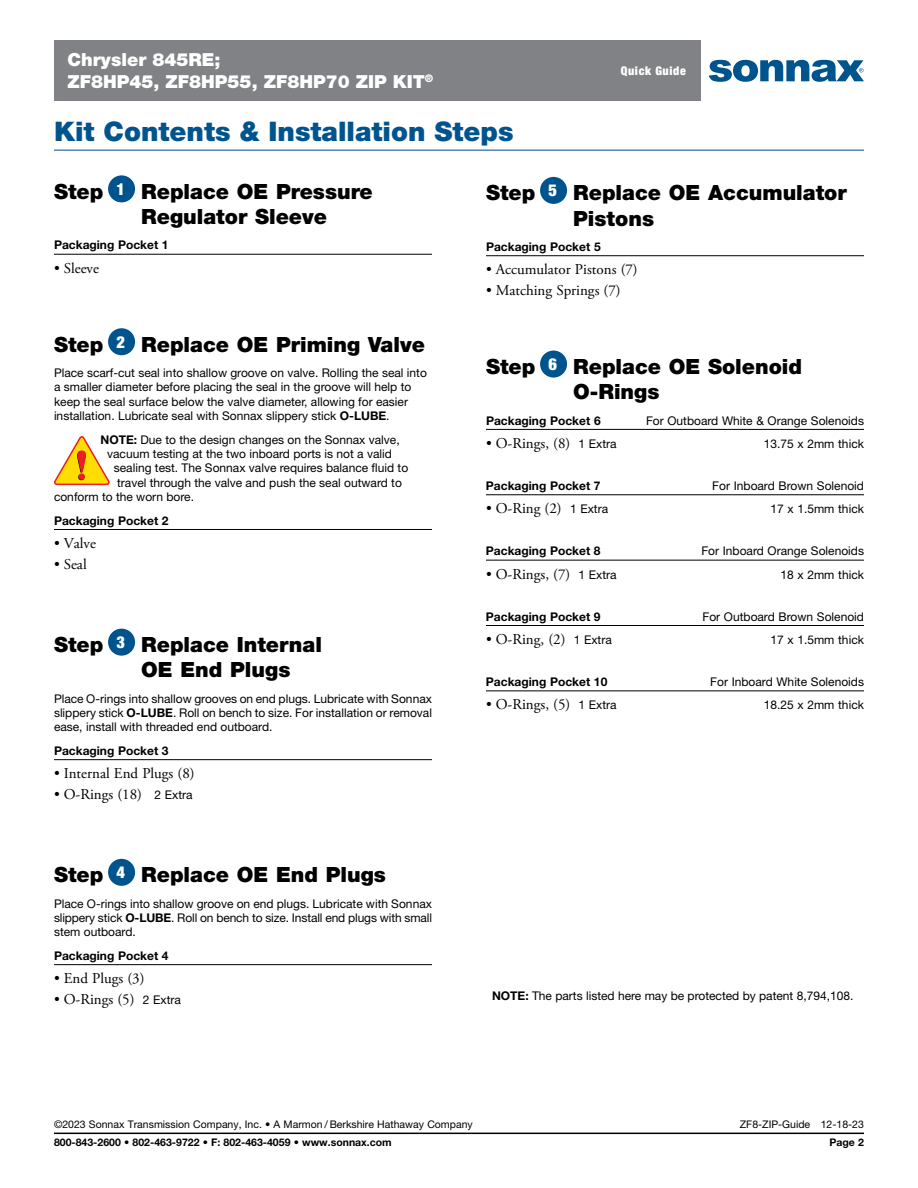
<style>
.page{position:relative;width:918px;height:1188px;background:#fff}
.page>*{position:absolute;margin:0;border:0;box-sizing:border-box;transform-origin:0 0}
.t1{font:900 27px "Helvetica Neue LT Std";color:#00548e}
.t2{font:900 21px/25.2px "Helvetica Neue LT Std";color:#000}
.t3{font:900 18px/21.6px "Helvetica Neue LT Std";color:#fff}
.t4{font:900 condensed 16.5px "Helvetica Neue LT Std";color:#fff}
.t5{font:15px "Adobe Garamond Pro";color:#000}
.t6{font:12px/14.4px "Helvetica Neue LT Std";color:#000;text-align:justify}
.t7{font:700 12px "Helvetica Neue LT Std";color:#000}
.t8{font:900 condensed 12px "Helvetica Neue LT Std";letter-spacing:.05em;color:#fff}
.t9{font:10.5px "Helvetica Neue LT Std";color:#000}
.t10{font:700 10.5px "Helvetica Neue LT Std";color:#000}
.s1{font-weight:700}
.s2{font-family:"Helvetica Neue LT Std";font-size:12px}
</style>
<div class="page">
<hr style="left:54px;top:254px;width:378px;height:1px;background:#000">
<hr style="left:54px;top:529px;width:378px;height:1px;background:#000">
<hr style="left:54px;top:759px;width:378px;height:1px;background:#000">
<hr style="left:54px;top:964px;width:378px;height:1px;background:#000">
<div style="left:108px;top:175px;width:27px;height:27px;background:#00548e;border-radius:50%"></div>
<div style="left:108px;top:328px;width:27px;height:27px;background:#00548e;border-radius:50%"></div>
<svg style="left:54px;top:436px;width:56px;height:49px"></svg>
<div style="left:108px;top:629px;width:27px;height:27px;background:#00548e;border-radius:50%"></div>
<div style="left:108px;top:859px;width:27px;height:27px;background:#00548e;border-radius:50%"></div>
<hr style="left:486px;top:255px;width:378px;height:1px;background:#000">
<hr style="left:486px;top:429px;width:378px;height:1px;background:#000">
<hr style="left:486px;top:494px;width:378px;height:1px;background:#000">
<hr style="left:486px;top:560px;width:378px;height:1px;background:#000">
<hr style="left:486px;top:625px;width:378px;height:1px;background:#000">
<hr style="left:486px;top:691px;width:378px;height:1px;background:#000">
<div style="left:540px;top:177px;width:27px;height:27px;background:#00548e;border-radius:50%"></div>
<div style="left:540px;top:351px;width:27px;height:27px;background:#00548e;border-radius:50%"></div>
<hr style="left:54px;top:1133px;width:810px;height:1px;background:#000">
<hr style="left:54px;top:149px;width:810px;height:2px;background:#5783b3">
<div style="left:54px;top:40px;width:647px;height:61px;background:#808285"></div>
<svg style="left:709px;top:60px;width:155px;height:22px"></svg>
<h3 class="t3" style="left:68px;top:49px;width:367px">Chrysler 845RE;<br>ZF8HP45, ZF8HP55, ZF8HP70 ZIP KIT<sup>®</sup></h3>
<h1 class="t1" style="left:54px;top:115px;width:461px">Kit Contents &amp; Installation Steps</h1>
<p class="t8" style="left:621px;top:63px;width:66px">Quick Guide</p>
<h3 class="t4" style="left:117px;top:179px;width:10px">1</h3>
<h2 class="t2" style="left:54px;top:179px;width:51px">Step</h2>
<h2 class="t2" style="left:141px;top:179px;width:233px">Replace OE Pressure<br>Regulator Sleeve</h2>
<p class="t7" style="left:54px;top:238px;width:116px">Packaging Pocket 1</p>
<p class="t5" style="left:54px;top:259px;width:47px">• Sleeve</p>
<h3 class="t4" style="left:117px;top:332px;width:10px">2</h3>
<h2 class="t2" style="left:54px;top:332px;width:51px">Step</h2>
<h2 class="t2" style="left:141px;top:332px;width:285px">Replace OE Priming Valve</h2>
<p class="t6" style="left:54px;top:365px;width:374px;text-align:left">Place scarf-cut seal into shallow groove on valve. Rolling the seal into a smaller diameter before placing the seal in the groove will help to keep the seal surface below the valve diameter, allowing for easier installation. Lubricate seal with Sonnax slippery stick <span class="s1">O-LUBE</span>.</p>
<p class="t6" style="left:100px;top:432px;width:301px"><span class="s1">NOTE:</span> Due to the design changes on the Sonnax valve,</p>
<p class="t6" style="left:107px;top:446px;width:286px">vacuum testing at the two inboard ports is not a valid</p>
<p class="t6" style="left:114px;top:461px;width:296px">sealing test. The Sonnax valve requires balance fluid to</p>
<p class="t6" style="left:117px;top:475px;width:286px">travel through the valve and push the seal outward to</p>
<p class="t6" style="left:54px;top:490px;width:142px">conform to the worn bore.</p>
<p class="t7" style="left:54px;top:513px;width:116px">Packaging Pocket 2</p>
<p class="t5" style="left:54px;top:534px;width:44px">• Valve</p>
<p class="t5" style="left:54px;top:555px;width:34px">• Seal</p>
<h3 class="t4" style="left:117px;top:632px;width:10px">3</h3>
<h2 class="t2" style="left:54px;top:632px;width:51px">Step</h2>
<h2 class="t2" style="left:141px;top:632px;width:182px">Replace Internal<br>OE End Plugs</h2>
<p class="t6" style="left:54px;top:691px;width:380px">Place O-rings into shallow grooves on end plugs. Lubricate with Sonnax slippery stick <span class="s1">O-LUBE</span>. Roll on bench to size. For installation or removal ease, install with threaded end outboard.</p>
<p class="t7" style="left:54px;top:743px;width:116px">Packaging Pocket 3</p>
<p class="t5" style="left:54px;top:764px;width:142px">• Internal End Plugs (8)</p>
<p class="t5" style="left:54px;top:785px;width:140px">• O-Rings (18) <span class="s2">2 Extra</span></p>
<h3 class="t4" style="left:117px;top:862px;width:10px">4</h3>
<h2 class="t2" style="left:54px;top:862px;width:51px">Step</h2>
<h2 class="t2" style="left:141px;top:862px;width:246px">Replace OE End Plugs</h2>
<p class="t6" style="left:54px;top:896px;width:380px">Place O-rings into shallow groove on end plugs. Lubricate with Sonnax slippery stick <span class="s1">O-LUBE</span>. Roll on bench to size. Install end plugs with small stem outboard.</p>
<p class="t7" style="left:54px;top:948px;width:116px">Packaging Pocket 4</p>
<p class="t5" style="left:54px;top:969px;width:92px">• End Plugs (3)</p>
<p class="t5" style="left:54px;top:990px;width:128px">• O-Rings (5) <span class="s2">2 Extra</span></p>
<h3 class="t4" style="left:549px;top:180px;width:10px">5</h3>
<h2 class="t2" style="left:486px;top:180px;width:51px">Step</h2>
<h2 class="t2" style="left:573px;top:180px;width:275px">Replace OE Accumulator<br>Pistons</h2>
<p class="t7" style="left:486px;top:239px;width:116px">Packaging Pocket 5</p>
<p class="t5" style="left:486px;top:260px;width:153px">• Accumulator Pistons (7)</p>
<p class="t5" style="left:486px;top:281px;width:136px">• Matching Springs (7)</p>
<h3 class="t4" style="left:549px;top:354px;width:10px">6</h3>
<h2 class="t2" style="left:486px;top:354px;width:51px">Step</h2>
<h2 class="t2" style="left:573px;top:354px;width:230px">Replace OE Solenoid<br>O-Rings</h2>
<p class="t7" style="left:486px;top:413px;width:116px">Packaging Pocket 6</p>
<p class="t6" style="left:646px;top:413px;width:219px">For Outboard White &amp; Orange Solenoids</p>
<p class="t5" style="left:486px;top:434px;width:132px">• O-Rings, (8) <span class="s2">1 Extra</span></p>
<p class="t6" style="left:764px;top:436px;width:102px">13.75 x 2mm thick</p>
<p class="t7" style="left:486px;top:478px;width:116px">Packaging Pocket 7</p>
<p class="t6" style="left:712px;top:478px;width:153px">For Inboard Brown Solenoid</p>
<p class="t5" style="left:486px;top:499px;width:124px">• O-Ring (2) <span class="s2">1 Extra</span></p>
<p class="t6" style="left:770px;top:502px;width:95px">17 x 1.5mm thick</p>
<p class="t7" style="left:486px;top:544px;width:116px">Packaging Pocket 8</p>
<p class="t6" style="left:701px;top:544px;width:164px">For Inboard Orange Solenoids</p>
<p class="t5" style="left:486px;top:565px;width:132px">• O-Rings, (7) <span class="s2">1 Extra</span></p>
<p class="t6" style="left:780px;top:567px;width:85px">18 x 2mm thick</p>
<p class="t7" style="left:486px;top:609px;width:116px">Packaging Pocket 9</p>
<p class="t6" style="left:703px;top:609px;width:163px">For Outboard Brown Solenoid</p>
<p class="t5" style="left:486px;top:630px;width:127px">• O-Ring, (2) <span class="s2">1 Extra</span></p>
<p class="t6" style="left:770px;top:632px;width:95px">17 x 1.5mm thick</p>
<p class="t7" style="left:486px;top:674px;width:123px">Packaging Pocket 10</p>
<p class="t6" style="left:710px;top:674px;width:155px">For Inboard White Solenoids</p>
<p class="t5" style="left:486px;top:695px;width:132px">• O-Rings, (5) <span class="s2">1 Extra</span></p>
<p class="t6" style="left:764px;top:698px;width:102px">18.25 x 2mm thick</p>
<p class="t6" style="left:492px;top:988px;width:363px"><span class="s1">NOTE:</span> The parts listed here may be protected by patent 8,794,108.</p>
<p class="t9" style="left:54px;top:1118px;width:420px">©2023 Sonnax Transmission Company, Inc. • A Marmon / Berkshire Hathaway Company</p>
<p class="t9" style="left:740px;top:1118px;width:126px">ZF8-ZIP-Guide 12-18-23</p>
<p class="t10" style="left:54px;top:1136px;width:339px">800-843-2600 • 802-463-9722 • F: 802-463-4059 • www.sonnax.com</p>
<p class="t10" style="left:829px;top:1136px;width:36px">Page 2</p>
</div>
